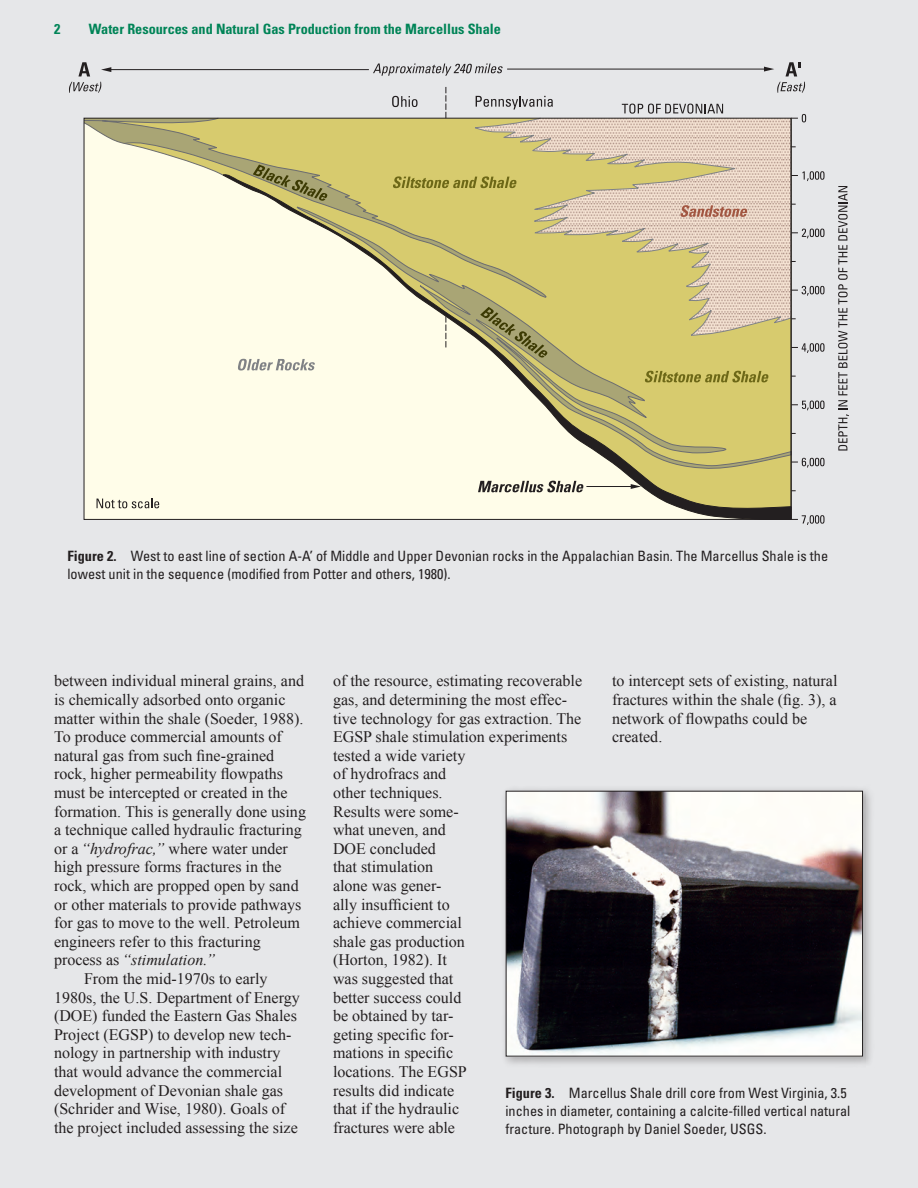
<style>
.page{position:relative;width:918px;height:1188px;background:#e6e7e9}
.page>*{position:absolute;margin:0;border:0;box-sizing:border-box;transform-origin:0 0}
.Body_Text{font:16.05px/18.6px "Times New Roman";color:#231f20}
.FigureCaption{font:condensed 14.25px/18px "Univers";color:#231f20}
.t1{font:700 condensed 14.25px "Univers";color:#008457}
.s1{font-weight:700}
.s2{font-style:italic}
</style>
<div class="page">
<div style="left:500px;top:784px;width:375px;height:284px;background:#231f20;opacity:.3"></div>
<img style="left:508px;top:793px;width:353px;height:261px">
<div style="left:506px;top:791px;width:357px;height:265px;border:1px solid #231f20"></div>
<div style="left:86px;top:299px;width:136px;height:219px;background:#fffde9"></div>
<svg style="left:549px;top:117px;width:242px;height:56px;background:#dbc8af"></svg>
<hr style="left:791px;top:118px;width:1px;height:401px;background:#231f20">
<svg style="left:838px;top:186px;width:11px;height:265px"></svg>
<svg style="left:791px;top:114px;width:15px;height:8px"></svg>
<svg style="left:791px;top:171px;width:34px;height:10px"></svg>
<svg style="left:792px;top:229px;width:33px;height:9px"></svg>
<svg style="left:792px;top:286px;width:33px;height:10px"></svg>
<svg style="left:792px;top:343px;width:33px;height:10px"></svg>
<svg style="left:792px;top:401px;width:33px;height:9px"></svg>
<svg style="left:792px;top:458px;width:33px;height:10px"></svg>
<svg style="left:792px;top:515px;width:33px;height:10px"></svg>
<svg style="left:222px;top:173px;width:570px;height:339px;background:#e4dcb1"></svg>
<svg style="left:83px;top:117px;width:466px;height:182px;background:#dfd8a2"></svg>
<svg style="left:97px;top:499px;width:62px;height:9px"></svg>
<svg style="left:446px;top:87px;width:1px;height:31px"></svg>
<svg style="left:446px;top:316px;width:1px;height:31px"></svg>
<svg style="left:392px;top:96px;width:26px;height:11px"></svg>
<svg style="left:373px;top:64px;width:130px;height:12px"></svg>
<svg style="left:622px;top:104px;width:101px;height:10px"></svg>
<svg style="left:476px;top:96px;width:77px;height:14px"></svg>
<svg style="left:680px;top:205px;width:67px;height:12px"></svg>
<svg style="left:253px;top:165px;width:74px;height:36px;background:#a39d63"></svg>
<svg style="left:480px;top:307px;width:67px;height:51px;background:#a39d66"></svg>
<svg style="left:645px;top:371px;width:123px;height:11px"></svg>
<svg style="left:393px;top:176px;width:123px;height:12px"></svg>
<svg style="left:238px;top:359px;width:77px;height:12px"></svg>
<svg style="left:478px;top:481px;width:105px;height:11px"></svg>
<svg style="left:78px;top:62px;width:12px;height:14px"></svg>
<svg style="left:69px;top:82px;width:32px;height:11px"></svg>
<svg style="left:786px;top:62px;width:15px;height:14px"></svg>
<svg style="left:777px;top:82px;width:28px;height:11px"></svg>
<hr style="left:586px;top:486px;width:46px;height:1px;background:#231f20">
<svg style="left:631px;top:484px;width:10px;height:5px"></svg>
<hr style="left:110px;top:69px;width:259px;height:1px;background:#231f20">
<svg style="left:101px;top:67px;width:10px;height:5px"></svg>
<hr style="left:507px;top:69px;width:258px;height:1px;background:#231f20">
<svg style="left:764px;top:67px;width:10px;height:5px"></svg>
<p class="t1" style="left:54px;top:20px;width:8px">2</p>
<p class="t1" style="left:89px;top:20px;width:414px">Water Resources and Natural Gas Production from the Marcellus Shale</p>
<p class="FigureCaption" style="left:68px;top:547px;width:762px"><span class="s1">Figure 2.</span> West to east line of section A-A’ of Middle and Upper Devonian rocks in the Appalachian Basin. The Marcellus Shale is the lowest unit in the sequence (modified from Potter and others, 1980).</p>
<p class="Body_Text" style="left:54px;top:671px;width:254px">between individual mineral grains, and is chemically adsorbed onto organic matter within the shale (Soeder, 1988).<br>To produce commercial amounts of natural gas from such fine-grained rock, higher permeability flowpaths must be intercepted or created in the formation. This is generally done using a technique called hydraulic fracturing or a <span class="s2">“hydrofrac,”</span> where water under high pressure forms fractures in the rock, which are propped open by sand or other materials to provide pathways for gas to move to the well. Petroleum engineers refer to this fracturing process as <span class="s2">“stimulation.”</span></p>
<p class="Body_Text" style="left:54px;top:969px;width:247px;text-indent:30px">From the mid-1970s to early 1980s, the U.S. Department of Energy (DOE) funded the Eastern Gas Shales Project (EGSP) to develop new tech&shy;nology in partnership with industry that would advance the commercial development of Devonian shale gas (Schrider and Wise, 1980). Goals of the project included assessing the size</p>
<p class="Body_Text" style="left:333px;top:671px;width:251px">of the resource, estimating recoverable gas, and determining the most effec&shy;tive technology for gas extraction. The<br>EGSP shale stimulation experiments tested a wide variety<br>of hydrofracs and<br>other techniques.<br>Results were some-<br>what uneven, and<br>DOE concluded<br>that stimulation<br>alone was gener-<br>ally insufficient to<br>achieve commercial<br>shale gas production<br>(Horton, 1982). It<br>was suggested that<br>better success could<br>be obtained by tar-<br>geting specific for-<br>mations in specific<br>locations. The EGSP<br>results did indicate<br>that if the hydraulic<br>fractures were able</p>
<p class="Body_Text" style="left:612px;top:671px;width:227px">to intercept sets of existing, natural fractures within the shale (fig. 3), a network of flowpaths could be created.</p>
<p class="FigureCaption" style="left:506px;top:1084px;width:346px"><span class="s1">Figure 3.</span> Marcellus Shale drill core from West Virginia, 3.5 inches in diameter, containing a calcite-filled vertical natural fracture. Photograph by Daniel Soeder, USGS.</p>
</div>
